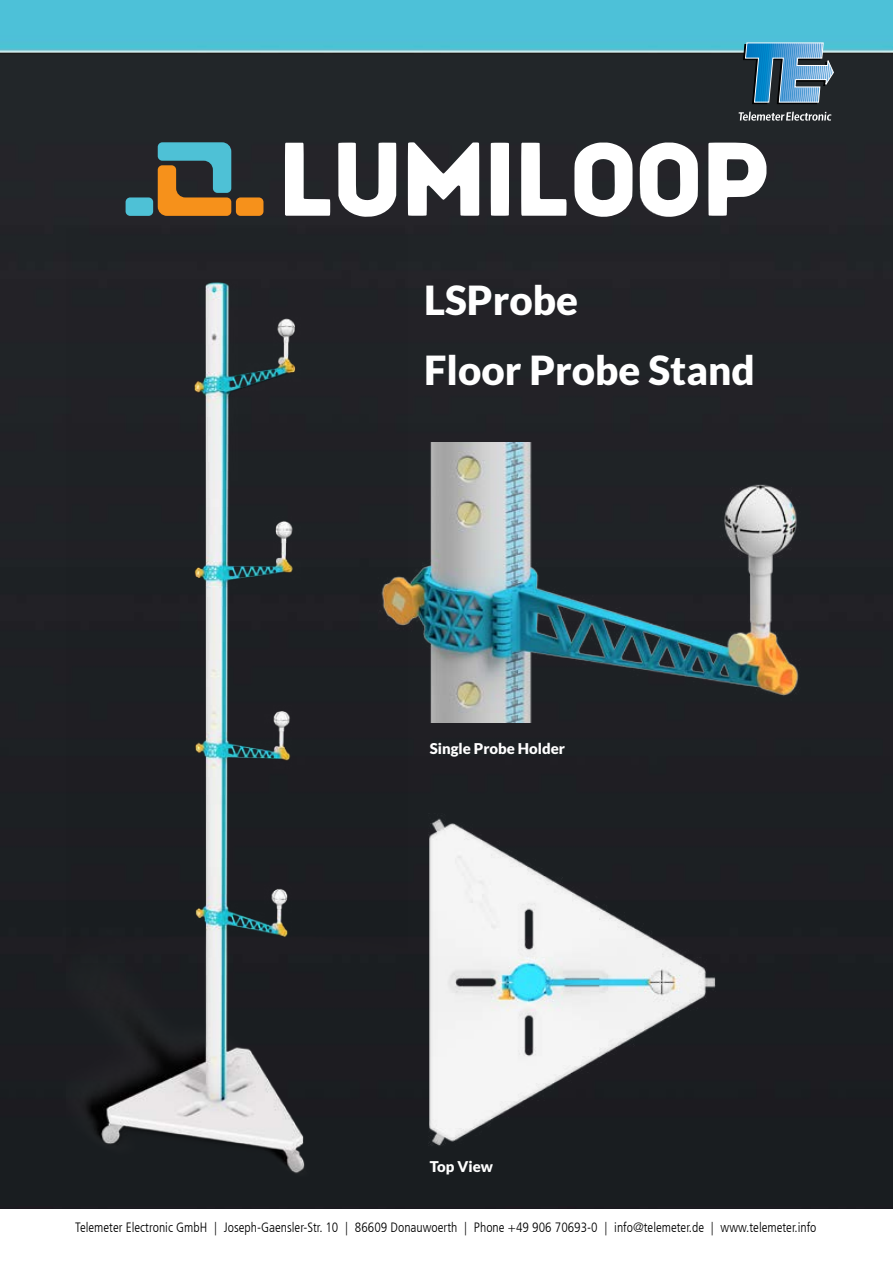
<style>
.page{position:relative;width:893px;height:1263px;background:#fff}
.page>*{position:absolute;margin:0;border:0;box-sizing:border-box;transform-origin:0 0}
.t1{font:900 40.35px/69.9px "Lato";color:#fff}
.t2{font:900 15px "Lato";color:#fff}
.t3{font:300 condensed 13.5px "Frutiger LT Com";color:#000}
</style>
<div class="page">
<img style="left:0;top:0;width:893px;height:1209px">
<svg style="left:126px;top:142px;width:137px;height:74px;background:#5f634e"></svg>
<svg style="left:285px;top:143px;width:45px;height:73px"></svg>
<svg style="left:338px;top:143px;width:58px;height:74px"></svg>
<svg style="left:408px;top:142px;width:71px;height:74px"></svg>
<svg style="left:491px;top:143px;width:18px;height:73px"></svg>
<svg style="left:521px;top:143px;width:46px;height:73px"></svg>
<svg style="left:574px;top:142px;width:59px;height:75px"></svg>
<svg style="left:640px;top:142px;width:59px;height:75px"></svg>
<svg style="left:708px;top:143px;width:59px;height:73px"></svg>
<img style="left:67px;top:229px;width:340px;height:980px">
<img style="left:368px;top:442px;width:468px;height:280px">
<img style="left:402px;top:813px;width:340px;height:340px">
<svg style="left:739px;top:112px;width:92px;height:9px"></svg>
<svg style="left:743px;top:43px;width:91px;height:61px;background:#497a9a"></svg>
<h1 class="t1" style="left:424px;top:266px;width:332px">LSProbe<br>Floor Probe Stand</h1>
<p class="t2" style="left:430px;top:740px;width:137px">Single Probe Holder</p>
<p class="t2" style="left:430px;top:1158px;width:65px">Top View</p>
<p class="t3" style="left:75px;top:1219px;width:743px">Telemeter Electronic GmbH | Joseph-Gaensler-Str. 10 | 86609 Donauwoerth | Phone +49 906 70693-0 | info@telemeter.de | www.telemeter.info</p>
</div>
